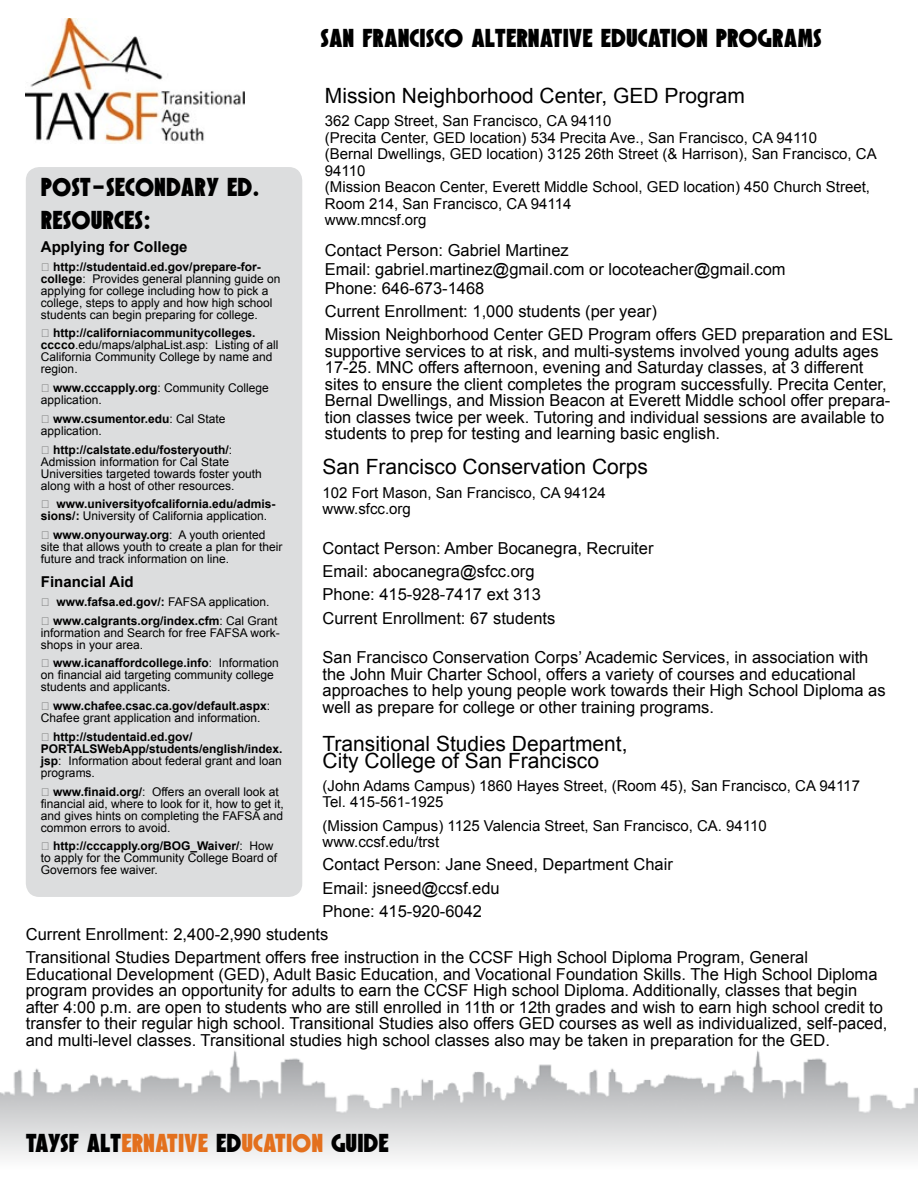
<style>
.page{position:relative;width:918px;height:1188px;background:#fff}
.page>*{position:absolute;margin:0;border:0;box-sizing:border-box;transform-origin:0 0}
.t1{font:27px/33px "SF Speakeasy";color:#000}
.t2{font:21px/16.5px "Arial";color:#000}
.t3{font:16.5px/16.5px "Arial";color:#000}
.t4{font:15px/16.5px "Arial";color:#000}
.t5{font:700 15px "Arial";color:#000}
.t6{font:12px/12px "Arial";color:#000}
.t7{font:700 12px/12px "Arial";color:#000}
.s1{font-weight:700}
.s2{font-weight:400}
.s3{color:#e3701d}
</style>
<div class="page">
<img style="left:0;top:1050px;width:918px;height:108px">
<img style="left:26px;top:19px;width:218px;height:125px">
<div style="left:26px;top:167px;width:276px;height:730px;background:#dcddde;border-radius:14px"></div>
<h1 class="t1" style="left:320px;top:20px;width:503px">SAN FRANCISCO ALTERNATIVE EDUCATION PROGRAMS</h1>
<p class="t2" style="left:325px;top:88px;width:422px">Mission Neighborhood Center, GED Program</p>
<p class="t4" style="left:325px;top:113px;width:553px">362 Capp Street, San Francisco, CA 94110<br>(Precita Center, GED location) 534 Precita Ave., San Francisco, CA 94110<br>(Bernal Dwellings, GED location) 3125 26th Street (&amp; Harrison), San Francisco, CA 94110<br>(Mission Beacon Center, Everett Middle School, GED location) 450 Church Street, Room 214, San Francisco, CA 94114<br>www.mncsf.org</p>
<p class="t3" style="left:325px;top:241px;width:462px;line-height:18.8px">Contact Person: Gabriel Martinez<br>Email: gabriel.martinez@gmail.com or locoteacher@gmail.com<br>Phone: 646-673-1468</p>
<p class="t3" style="left:325px;top:300px;width:570px;line-height:23.2px">Current Enrollment: 1,000 students (per year)<br>Mission Neighborhood Center GED Program offers GED preparation and ESL</p>
<p class="t3" style="left:325px;top:343px;width:567px">supportive services to at risk, and multi-systems involved young adults ages 17-25. MNC offers afternoon, evening and Saturday classes, at 3 different sites to ensure the client completes the program successfully. Precita Center, Bernal Dwellings, and Mission Beacon at Everett Middle school offer prepara&shy;tion classes twice per week. Tutoring and individual sessions are available to students to prep for testing and learning basic english.</p>
<h1 class="t1" style="left:41px;top:169px;width:220px">POST-SECONDARY ED.<br>RESOURCES:</h1>
<p class="t5" style="left:41px;top:237px;width:148px">Applying for College</p>
<p class="t6" style="left:41px;top:261px;width:241px;text-indent:12px"><span class="s1">http://studentaid.ed.gov/prepare-for&shy;college</span>: Provides general planning guide on applying for college including how to pick a college, steps to apply and how high school students can begin preparing for college.</p>
<p class="t6" style="left:41px;top:327px;width:239px;text-indent:12px"><span class="s1">http://californiacommunitycolleges. cccco</span>.edu/maps/alphaList.asp: Listing of all California Community College by name and region.</p>
<p class="t6" style="left:41px;top:382px;width:229px;text-indent:12px"><span class="s1">www.cccapply.org</span>: Community College application.</p>
<p class="t6" style="left:41px;top:413px;width:186px;text-indent:12px"><span class="s1">www.csumentor.edu</span>: Cal State application.</p>
<p class="t6" style="left:41px;top:444px;width:222px;text-indent:12px"><span class="s1">http://calstate.edu/fosteryouth/</span>:<br>Admission information for Cal State Universities targeted towards foster youth along with a host of other resources.</p>
<p class="t7" style="left:41px;top:499px;width:236px;text-indent:16px">www.universityofcalifornia.edu/admis&shy;sions/: <span class="s2">University of California application.</span></p>
<p class="t6" style="left:41px;top:529px;width:243px;text-indent:12px"><span class="s1">www.onyourway.org</span>: A youth oriented site that allows youth to create a plan for their future and track information on line.</p>
<p class="t5" style="left:41px;top:572px;width:94px">Financial Aid</p>
<p class="t7" style="left:53px;top:593px;width:226px;line-height:18.8px">www.fafsa.ed.gov/: <span class="s2">FAFSA application. </span>www.calgrants.org/index.cfm<span class="s2">: Cal Grant</span></p>
<p class="t6" style="left:41px;top:627px;width:240px">information and Search for free FAFSA work&shy;shops in your area.</p>
<p class="t6" style="left:41px;top:657px;width:239px;text-indent:12px"><span class="s1">www.icanaffordcollege.info</span>: Information on financial aid targeting community college students and applicants.</p>
<p class="t6" style="left:41px;top:700px;width:231px;text-indent:12px"><span class="s1">www.chafee.csac.ca.gov/default.aspx</span>:<br>Chafee grant application and information.</p>
<p class="t7" style="left:41px;top:731px;width:243px;text-indent:12px">http://studentaid.ed.gov/<br>PORTALSWebApp/students/english/index. jsp<span class="s2">: Information about federal grant and loan programs.</span></p>
<p class="t6" style="left:41px;top:786px;width:244px;text-indent:12px"><span class="s1">www.finaid.org/</span>: Offers an overall look at financial aid, where to look for it, how to get it, and gives hints on completing the FAFSA and common errors to avoid.</p>
<p class="t6" style="left:41px;top:840px;width:238px;text-indent:12px"><span class="s1">http://cccapply.org/BOG_Waiver/</span>: How to apply for the Community College Board of<br>Governors fee waiver.</p>
<p class="t2" style="left:323px;top:459px;width:327px">San Francisco Conservation Corps</p>
<p class="t4" style="left:323px;top:484px;width:285px">102 Fort Mason, San Francisco, CA 94124 www.sfcc.org</p>
<p class="t3" style="left:323px;top:537px;width:333px;line-height:23.2px">Contact Person: Amber Bocanegra, Recruiter Email: abocanegra@sfcc.org<br>Phone: 415-928-7417 ext 313<br>Current Enrollment: 67 students</p>
<p class="t3" style="left:323px;top:649px;width:565px">San Francisco Conservation Corps’ Academic Services, in association with the John Muir Charter School, offers a variety of courses and educational approaches to help young people work towards their High School Diploma as well as prepare for college or other training programs.</p>
<p class="t2" style="left:323px;top:736px;width:307px">Transitional Studies Department,<br>City College of San Francisco</p>
<p class="t4" style="left:323px;top:777px;width:539px">(John Adams Campus) 1860 Hayes Street, (Room 45), San Francisco, CA 94117<br>Tel. 415-561-1925</p>
<p class="t4" style="left:323px;top:817px;width:446px">(Mission Campus) 1125 Valencia Street, San Francisco, CA. 94110 www.ccsf.edu/trst</p>
<p class="t3" style="left:323px;top:856px;width:352px">Contact Person: Jane Sneed, Department Chair</p>
<p class="t3" style="left:323px;top:880px;width:179px">Email: jsneed@ccsf.edu</p>
<p class="t3" style="left:323px;top:903px;width:161px">Phone: 415-920-6042</p>
<p class="t3" style="left:26px;top:926px;width:304px">Current Enrollment: 2,400-2,990 students</p>
<p class="t3" style="left:26px;top:949px;width:784px">Transitional Studies Department offers free instruction in the CCSF High School Diploma Program, General</p>
<p class="t3" style="left:26px;top:966px;width:863px">Educational Development (GED), Adult Basic Education, and Vocational Foundation Skills. The High School Diploma program provides an opportunity for adults to earn the CCSF High school Diploma. Additionally, classes that begin after 4:00 p.m. are open to students who are still enrolled in 11th or 12th grades and wish to earn high school credit to transfer to their regular high school. Transitional Studies also offers GED courses as well as individualized, self-paced, and multi-level classes. Transitional studies high school classes also may be taken in preparation for the GED.</p>
<h1 class="t1" style="left:26px;top:1125px;width:365px">TAYSF ALT<span class="s3">ERNATIVE</span> ED<span class="s3">UCATION</span> GUIDE</h1>
</div>
